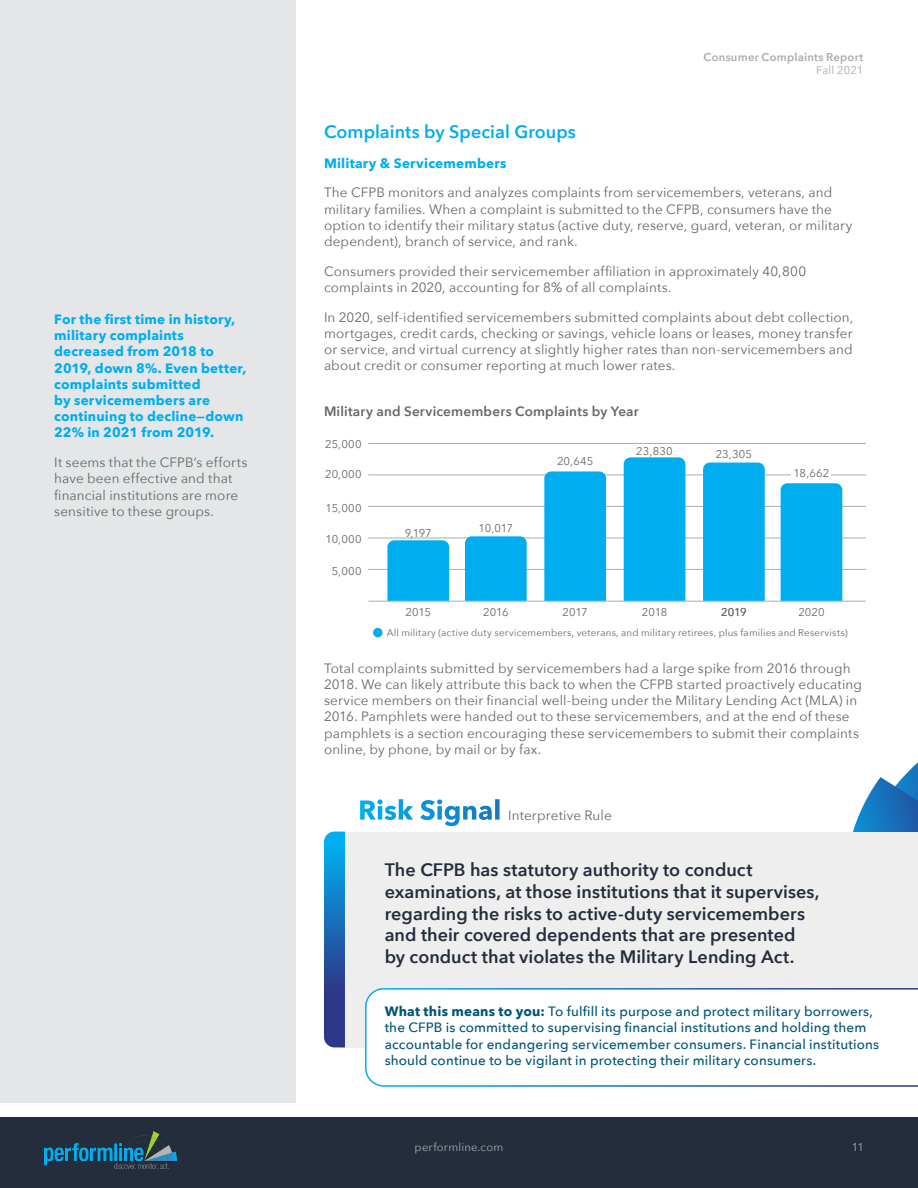
<style>
.page{position:relative;width:918px;height:1188px;background:#fff}
.page>*{position:absolute;margin:0;border:0;box-sizing:border-box;transform-origin:0 0}
.t1{font:600 18px/21.6px "Avenir Next";color:#242d3c}
.t2{font:600 18px "Avenir Next";color:#00aeef}
.t3{font:13.5px/16.2px "Avenir Next";letter-spacing:.01em;color:#666}
.t4{font:500 13.5px/16.2px "Avenir Next";letter-spacing:.01em;color:#057}
.t5{font:700 13.5px/16.2px "Avenir Next";letter-spacing:.015em;color:#00aeef}
.t6{font:600 13.5px "Avenir Next";letter-spacing:.015em;color:#666}
.t7{font:11.25px "Avenir Next";letter-spacing:.005em;color:#666}
.t8{font:11.25px "Avenir Next";letter-spacing:.015em;color:#a7abb1}
.t9{font:600 11.25px "Avenir Next";letter-spacing:.02em;color:#a7abb1}
.t10{font:9.75px "Avenir Next";letter-spacing:.025em;color:#666}
.s1{font-weight:700;font-size:27px;color:#fff}
.s2{font-weight:700}
</style>
<div class="page">
<div style="left:0;top:1117px;width:918px;height:71px;background:#242d3c"></div>
<img style="left:45px;top:1131px;width:131px;height:38px">
<div style="left:0;top:0;width:296px;height:1103px;background:#e4e6e8"></div>
<div style="left:373px;top:628px;width:9px;height:9px;background:#00aeef;border-radius:50%"></div>
<hr style="left:368px;top:443px;width:498px;height:1px;background:#a7abb1">
<hr style="left:368px;top:569px;width:498px;height:1px;background:#a7abb1">
<hr style="left:368px;top:538px;width:498px;height:1px;background:#a7abb1">
<hr style="left:368px;top:475px;width:498px;height:1px;background:#a7abb1">
<hr style="left:368px;top:506px;width:498px;height:1px;background:#a7abb1">
<hr style="left:368px;top:601px;width:498px;height:1px;background:#a7abb1">
<div style="left:792px;top:466px;width:39px;height:16px;background:#fff"></div>
<div style="left:387px;top:540px;width:62px;height:61px;background:#00aeef"></div>
<div style="left:465px;top:536px;width:62px;height:65px;background:#00aeef"></div>
<div style="left:544px;top:471px;width:62px;height:130px;background:#00aeef"></div>
<div style="left:624px;top:457px;width:61px;height:144px;background:#00aeef"></div>
<div style="left:703px;top:463px;width:62px;height:138px;background:#00aeef"></div>
<div style="left:781px;top:483px;width:61px;height:118px;background:#00aeef"></div>
<svg style="left:853px;top:762px;width:65px;height:70px"></svg>
<div style="left:340px;top:832px;width:578px;height:215px;background:#eee"></div>
<svg style="left:324px;top:832px;width:21px;height:215px;background:#1d68b2"></svg>
<div style="left:365px;top:988px;width:553px;height:99px;background:#fff"></div>
<p class="t5" style="left:54px;top:311px;width:194px">For the first time in history, military complaints decreased from 2018 to<br>2019, down 8%. Even better, complaints submitted<br>by servicemembers are continuing to decline—down<br>22% in 2021 from 2019.</p>
<p class="t3" style="left:54px;top:454px;width:195px">It seems that the CFPB’s efforts have been effective and that financial institutions are more sensitive to these groups.</p>
<p class="t9" style="left:704px;top:47px;width:161px">Consumer Complaints Report</p>
<p class="t8" style="left:816px;top:61px;width:49px">Fall 2021</p>
<h1 class="t2" style="left:324px;top:116px;width:253px">Complaints by Special Groups</h1>
<p class="t5" style="left:324px;top:155px;width:184px">Military &amp; Servicemembers</p>
<p class="t3" style="left:324px;top:184px;width:530px">The CFPB monitors and analyzes complaints from servicemembers, veterans, and military families. When a complaint is submitted to the CFPB, consumers have the option to identify their military status (active duty, reserve, guard, veteran, or military dependent), branch of service, and rank.</p>
<p class="t3" style="left:324px;top:262px;width:484px">Consumers provided their servicemember affiliation in approximately 40,800 complaints in 2020, accounting for 8% of all complaints.</p>
<p class="t3" style="left:324px;top:308px;width:531px;text-align:justify">In 2020, self-identified servicemembers submitted complaints about debt collection, mortgages, credit cards, checking or savings, vehicle loans or leases, money transfer or service, and virtual currency at slightly higher rates than non-servicemembers and about credit or consumer reporting at much lower rates.</p>
<p class="t6" style="left:324px;top:399px;width:316px">Military and Servicemembers Complaints by Year</p>
<p class="t7" style="left:325px;top:435px;width:38px">25,000</p>
<p class="t7" style="left:325px;top:465px;width:38px">20,000</p>
<p class="t7" style="left:326px;top:498px;width:38px">15,000</p>
<p class="t7" style="left:325px;top:530px;width:38px">10,000</p>
<p class="t7" style="left:332px;top:561px;width:32px">5,000</p>
<p class="t7" style="left:405px;top:523px;width:29px">9,197</p>
<p class="t7" style="left:406px;top:603px;width:27px">2015</p>
<p class="t7" style="left:479px;top:518px;width:36px">10,017</p>
<p class="t7" style="left:483px;top:603px;width:27px">2016</p>
<p class="t7" style="left:557px;top:452px;width:38px">20,645</p>
<p class="t7" style="left:636px;top:441px;width:38px">23,830</p>
<p class="t7" style="left:716px;top:445px;width:38px">23,305</p>
<p class="t7" style="left:793px;top:464px;width:37px">18,662</p>
<p class="t7" style="left:563px;top:603px;width:27px">2017</p>
<p class="t7" style="left:642px;top:603px;width:27px">2018</p>
<p class="t7" style="left:721px;top:603px;width:27px">2019</p>
<p class="t7" style="left:798px;top:602px;width:28px">2020</p>
<p class="t10" style="left:387px;top:625px;width:462px">All military (active duty servicemembers, veterans, and military retirees, plus families and Reservists)</p>
<p class="t3" style="left:324px;top:659px;width:540px">Total complaints submitted by servicemembers had a large spike from 2016 through 2018. We can likely attribute this back to when the CFPB started proactively educating service members on their financial well-being under the Military Lending Act (MLA) in 2016. Pamphlets were handed out to these servicemembers, and at the end of these pamphlets is a section encouraging these servicemembers to submit their complaints online, by phone, by mail or by fax.</p>
<p class="t3" style="left:358px;top:806px;width:255px"><span class="s1">Risk Signal</span> Interpretive Rule</p>
<p class="t1" style="left:385px;top:859px;width:436px">The CFPB has statutory authority to conduct examinations, at those institutions that it supervises, regarding the risks to active-duty servicemembers and their covered dependents that are presented by conduct that violates the Military Lending Act.</p>
<p class="t4" style="left:385px;top:1003px;width:496px"><span class="s2">What this means to you:</span> To fulfill its purpose and protect military borrowers, the CFPB is committed to supervising financial institutions and holding them accountable for endangering servicemember consumers. Financial institutions should continue to be vigilant in protecting their military consumers.</p>
<p class="t8" style="left:415px;top:1138px;width:90px">performline.com</p>
<p class="t8" style="left:852px;top:1138px;width:14px">11</p>
</div>
